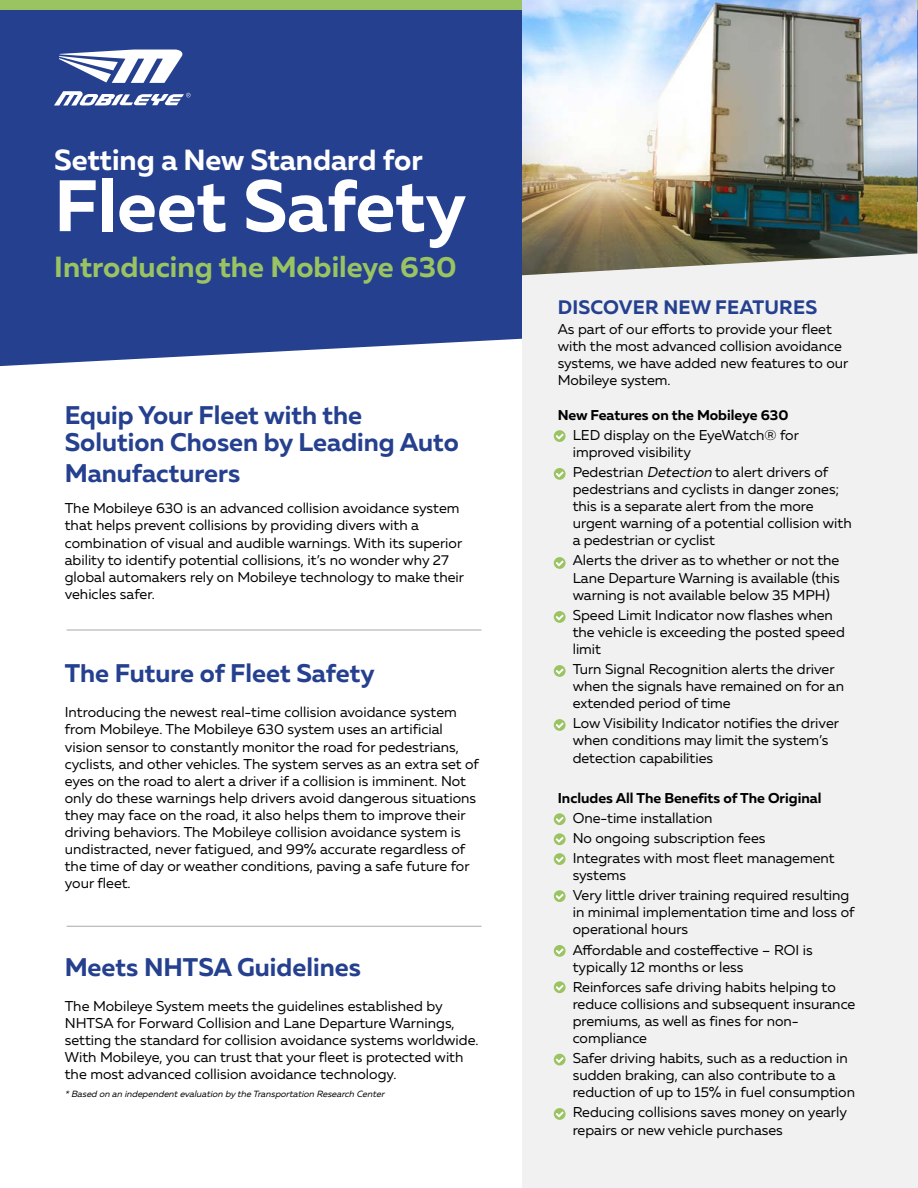
<style>
.page{position:relative;width:918px;height:1188px;background:#fff}
.page>*{position:absolute;margin:0;border:0;box-sizing:border-box;transform-origin:0 0}
.t1{font:700 72.6px "Muller";color:#fff}
.t2{font:700 29.1px "Muller";color:#9ac362}
.t3{font:700 29.1px "Muller";color:#fff}
.t4{font:700 25.5px/27px "Muller";color:#25408f}
.t5{font:700 19.5px "Muller";letter-spacing:.01em;color:#25408f}
.t6{font:14.25px/17.1px "Muller";color:#000}
.t7{font:700 14.25px "Muller";color:#000}
.t8{font:italic 9px "Muller";color:#000}
.s1{font-style:italic}
</style>
<div class="page">
<div style="left:0;top:10px;width:522px;height:356px;background:#25408f"></div>
<div style="left:522px;top:202px;width:396px;height:986px;background:#f1f1f2"></div>
<div style="left:0;top:0;width:918px;height:10px;background:#9ac362"></div>
<svg style="left:59px;top:50px;width:125px;height:33px"></svg>
<svg style="left:54px;top:91px;width:137px;height:15px"></svg>
<svg style="left:554px;top:813px;width:12px;height:12px"></svg>
<svg style="left:554px;top:719px;width:12px;height:12px"></svg>
<svg style="left:554px;top:665px;width:12px;height:12px"></svg>
<svg style="left:554px;top:611px;width:12px;height:12px"></svg>
<svg style="left:554px;top:557px;width:12px;height:12px"></svg>
<svg style="left:554px;top:468px;width:12px;height:12px"></svg>
<svg style="left:554px;top:430px;width:12px;height:12px"></svg>
<svg style="left:554px;top:833px;width:12px;height:12px"></svg>
<svg style="left:554px;top:853px;width:12px;height:12px"></svg>
<svg style="left:554px;top:890px;width:12px;height:12px"></svg>
<svg style="left:554px;top:945px;width:12px;height:12px"></svg>
<svg style="left:554px;top:981px;width:12px;height:12px"></svg>
<svg style="left:554px;top:1054px;width:12px;height:11px"></svg>
<svg style="left:554px;top:1108px;width:12px;height:12px"></svg>
<hr style="left:67px;top:630px;width:415px;height:1px;background:#a7a9ac">
<hr style="left:67px;top:926px;width:415px;height:1px;background:#a7a9ac">
<img style="left:522px;top:0;width:395px;height:275px">
<h2 class="t3" style="left:54px;top:142px;width:370px">Setting a New Standard for</h2>
<h1 class="t1" style="left:54px;top:160px;width:414px">Fleet Safety</h1>
<h2 class="t2" style="left:54px;top:249px;width:404px">Introducing the Mobileye 630</h2>
<h3 class="t4" style="left:65px;top:402px;width:396px">Equip Your Fleet with the<br>Solution Chosen by Leading Auto</h3>
<h3 class="t4" style="left:65px;top:459px;width:177px">Manufacturers</h3>
<p class="t6" style="left:65px;top:500px;width:401px">The Mobileye 630 is an advanced collision avoidance system that helps prevent collisions by providing divers with a combination of visual and audible warnings. With its superior ability to identify potential collisions, it’s no wonder why 27 global automakers rely on Mobileye technology to make their vehicles safer.</p>
<h3 class="t4" style="left:65px;top:660px;width:312px">The Future of Fleet Safety</h3>
<p class="t6" style="left:65px;top:704px;width:416px">Introducing the newest real-time collision avoidance system from Mobileye. The Mobileye 630 system uses an artificial vision sensor to constantly monitor the road for pedestrians, cyclists, and other vehicles. The system serves as an extra set of eyes on the road to alert a driver if a collision is imminent. Not only do these warnings help drivers avoid dangerous situations they may face on the road, it also helps them to improve their driving behaviors. The Mobileye collision avoidance system is undistracted, never fatigued, and 99% accurate regardless of the time of day or weather conditions, paving a safe future for your fleet.</p>
<h3 class="t4" style="left:65px;top:953px;width:298px">Meets NHTSA Guidelines</h3>
<p class="t6" style="left:65px;top:997px;width:415px">The Mobileye System meets the guidelines established by NHTSA for Forward Collision and Lane Departure Warnings, setting the standard for collision avoidance systems worldwide.<br>With Mobileye, you can trust that your fleet is protected with the most advanced collision avoidance technology.</p>
<p class="t8" style="left:65px;top:1088px;width:323px">*Based on an independentevaluation bythe Transportation Research Center</p>
<h3 class="t5" style="left:558px;top:295px;width:261px">DISCOVER NEW FEATURES</h3>
<p class="t6" style="left:558px;top:320px;width:292px">As part of our efforts to provide your fleet with the most advanced collision avoidance systems, we have added new features to our Mobileye system.</p>
<p class="t7" style="left:558px;top:406px;width:232px">New Features on the Mobileye 630</p>
<p class="t6" style="left:573px;top:426px;width:228px;text-indent:-15px">• LED display on the EyeWatch® for improved visibility</p>
<p class="t6" style="left:573px;top:463px;width:281px;text-indent:-15px">• Pedestrian <span class="s1">Detection</span> to alert drivers of pedestrians and cyclists in danger zones; this is a separate alert from the more urgent warning of a potential collision with a pedestrian or cyclist</p>
<p class="t6" style="left:573px;top:552px;width:268px;text-align:justify;text-indent:-15px">• Alerts the driver as to whether or not the Lane Departure Warning is available (this warning is not available below 35 MPH)</p>
<p class="t6" style="left:573px;top:606px;width:274px;text-indent:-15px">• Speed Limit Indicator now flashes when the vehicle is exceeding the posted speed limit</p>
<p class="t6" style="left:573px;top:660px;width:273px;text-indent:-15px">• Turn Signal Recognition alerts the driver when the signals have remained on for an extended period of time</p>
<p class="t6" style="left:573px;top:715px;width:268px;text-indent:-15px">• Low Visibility Indicator notifies the driver when conditions may limit the system’s detection capabilities</p>
<p class="t7" style="left:558px;top:789px;width:265px">Includes All The Benefits of The Original</p>
<p class="t6" style="left:558px;top:809px;width:156px">• One-time installation</p>
<p class="t6" style="left:558px;top:829px;width:209px">• No ongoing subscription fees</p>
<p class="t6" style="left:573px;top:849px;width:264px;text-indent:-15px">• Integrates with most fleet management systems</p>
<p class="t6" style="left:573px;top:887px;width:283px;text-indent:-15px">• Very little driver training required resulting in minimal implementation time and loss of operational hours</p>
<p class="t6" style="left:573px;top:941px;width:242px;text-indent:-15px">• Affordable and costeffective – ROI is typically 12 months or less</p>
<p class="t6" style="left:573px;top:978px;width:284px;text-indent:-15px">• Reinforces safe driving habits helping to reduce collisions and subsequent insurance premiums, as well as fines for non&shy;compliance</p>
<p class="t6" style="left:573px;top:1049px;width:284px;text-indent:-15px">• Safer driving habits, such as a reduction in sudden braking, can also contribute to a reduction of up to 15% in fuel consumption</p>
<p class="t6" style="left:573px;top:1104px;width:276px;text-indent:-15px">• Reducing collisions saves money on yearly repairs or new vehicle purchases</p>
</div>
